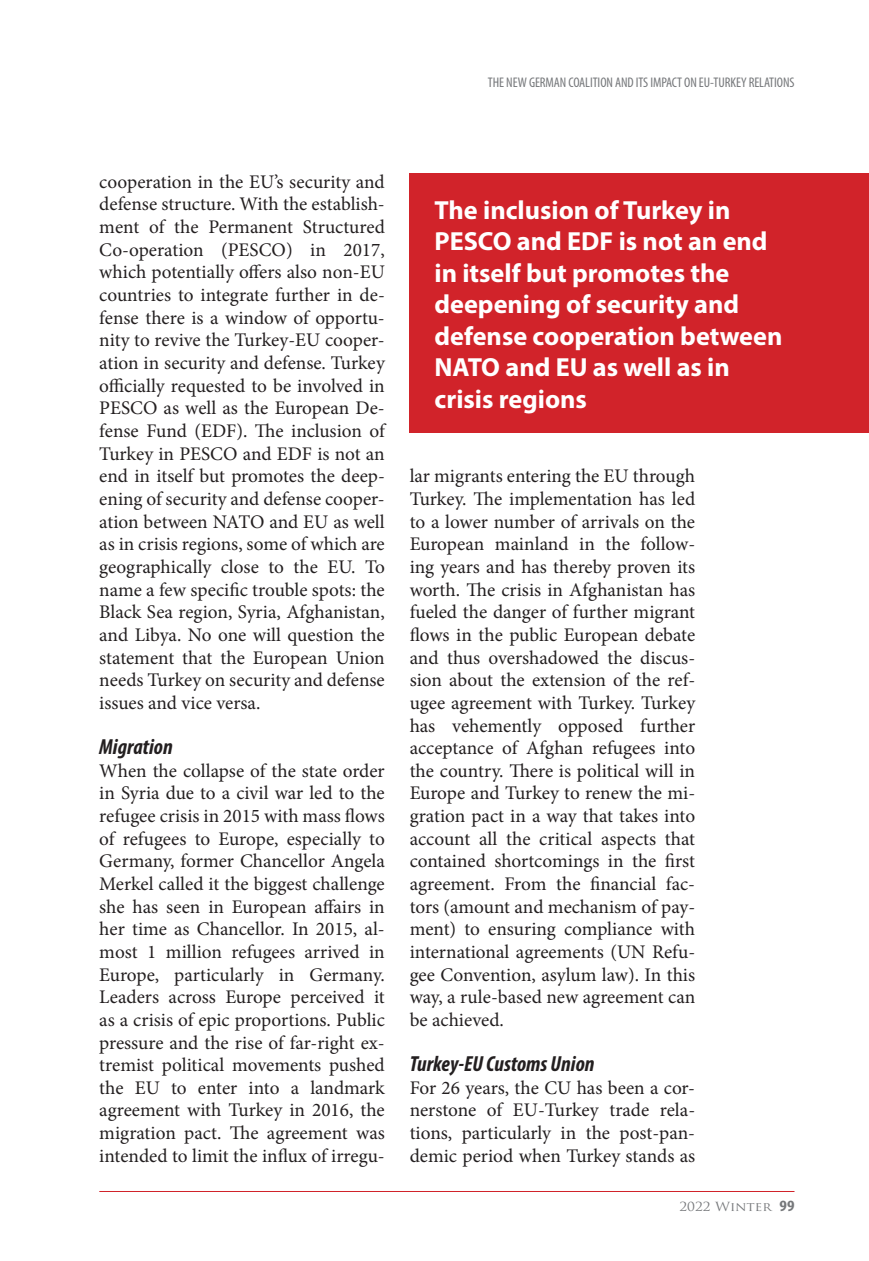
<style>
.page{position:relative;width:869px;height:1261px;background:#fff}
.page>*{position:absolute;margin:0;border:0;box-sizing:border-box;transform-origin:0 0}
.t1{font:700 26.25px/31.5px "Myriad Pro";color:#fff}
.t2{font:italic 700 condensed 21.88px "Myriad Pro";color:#231f20}
.t3{font:19.25px/22.6px "Minion Pro";color:#231f20;text-align:justify}
.t4{font:condensed 14px "Myriad Pro";letter-spacing:-.005em;color:#76787b}
.t5{font:12.25px "Trajan Pro";color:#76787b;scale:1.11 1}
.s1{font-family:"Myriad Pro";font-weight:700;font-stretch:condensed;font-size:15.75px}
</style>
<div class="page">
<hr style="left:99px;top:1190px;width:695px;height:1px;background:#d1232a">
<div style="left:409px;top:174px;width:459px;height:259px;background:#d1232a"></div>
<p class="t4" style="left:487px;top:74px;width:308px">THE NEW GERMAN COALITION AND ITS IMPACT ON EU-TURKEY RELATIONS</p>
<p class="t3" style="left:99px;top:170px;width:287px">cooperation in the EU’s security and defense structure. With the establish&shy;ment of the Permanent Structured Co-operation (PESCO) in 2017, which potentially offers also non-EU countries to integrate further in de&shy;fense there is a window of opportu&shy;nity to revive the Turkey-EU cooper&shy;ation in security and defense. Turkey officially requested to be involved in PESCO as well as the European De&shy;fense Fund (EDF). The inclusion of Turkey in PESCO and EDF is not an end in itself but promotes the deep&shy;ening of security and defense cooper&shy;ation between NATO and EU as well as in crisis regions, some of which are geographically close to the EU. To name a few specific trouble spots: the Black Sea region, Syria, Afghanistan, and Libya. No one will question the statement that the European Union needs Turkey on security and defense issues and vice versa.</p>
<p class="t2" style="left:99px;top:732px;width:75px">Migration</p>
<p class="t3" style="left:99px;top:759px;width:287px">When the collapse of the state order in Syria due to a civil war led to the refugee crisis in 2015 with mass flows of refugees to Europe, especially to Germany, former Chancellor Angela Merkel called it the biggest challenge she has seen in European affairs in her time as Chancellor. In 2015, al&shy;most 1 million refugees arrived in Europe, particularly in Germany.<br>Leaders across Europe perceived it as a crisis of epic proportions. Public pressure and the rise of far-right ex&shy;tremist political movements pushed the EU to enter into a landmark agreement with Turkey in 2016, the migration pact. The agreement was intended to limit the influx of irregu-</p>
<h1 class="t1" style="left:434px;top:193px;width:349px">The inclusion of Turkey in<br>PESCO and EDF is not an end in itself but promotes the deepening of security and defense cooperation between<br>NATO and EU as well as in crisis regions</h1>
<p class="t3" style="left:409px;top:465px;width:287px">lar migrants entering the EU through Turkey. The implementation has led to a lower number of arrivals on the European mainland in the follow&shy;ing years and has thereby proven its worth. The crisis in Afghanistan has fueled the danger of further migrant flows in the public European debate and thus overshadowed the discus&shy;sion about the extension of the ref&shy;ugee agreement with Turkey. Turkey has vehemently opposed further acceptance of Afghan refugees into the country. There is political will in Europe and Turkey to renew the mi&shy;gration pact in a way that takes into account all the critical aspects that contained shortcomings in the first agreement. From the financial fac&shy;tors (amount and mechanism of pay&shy;ment) to ensuring compliance with international agreements (UN Refu&shy;gee Convention, asylum law). In this way, a rule-based new agreement can be achieved.</p>
<p class="t2" style="left:409px;top:1049px;width:186px">Turkey-EU Customs Union</p>
<p class="t3" style="left:409px;top:1075px;width:287px">For 26 years, the CU has been a cor&shy;nerstone of EU-Turkey trade rela&shy;tions, particularly in the post-pan&shy;demic period when Turkey stands as</p>
<p class="t5" style="left:679px;top:1198px;width:105px">2022 Wınter <span class="s1">99</span></p>
</div>
